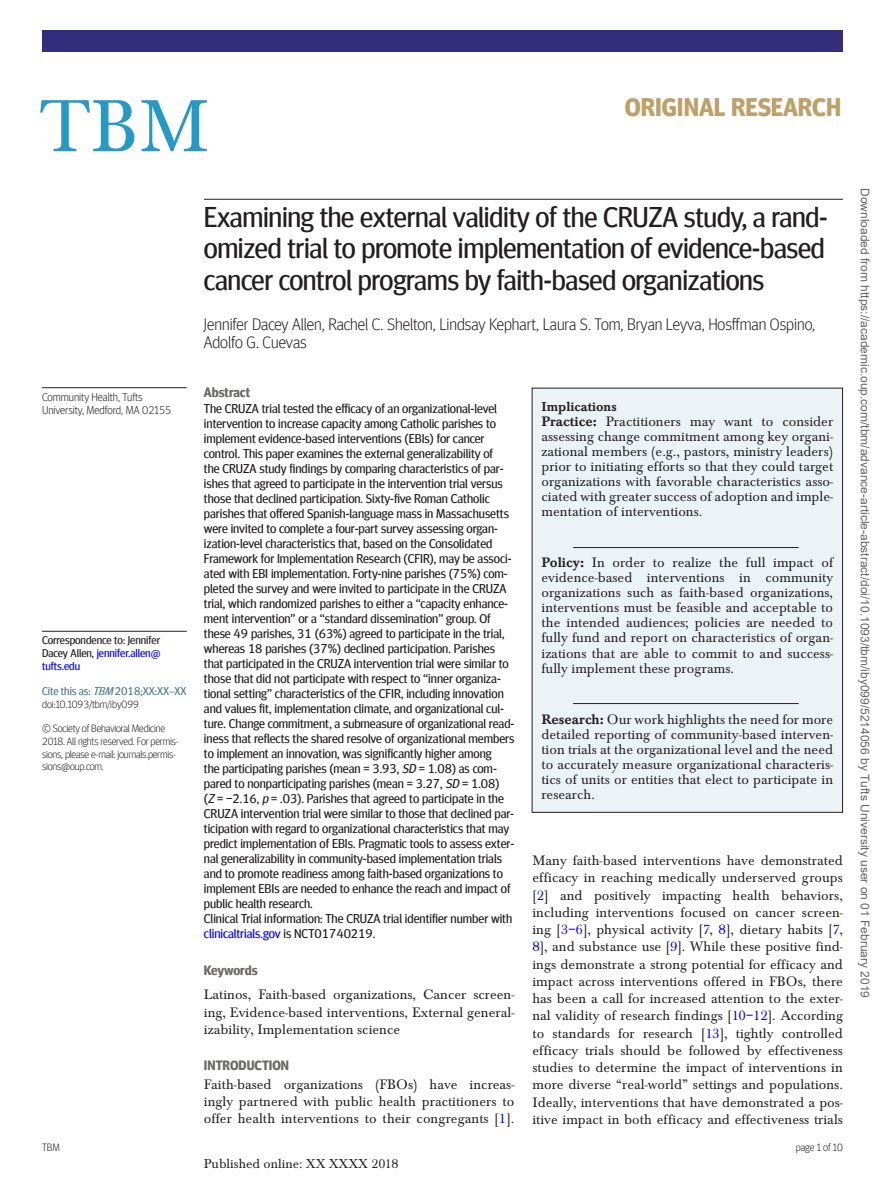
<style>
.page{position:relative;width:894px;height:1186px;background:#fff}
.page>*{position:absolute;margin:0;border:0;box-sizing:border-box;transform-origin:0 0}
.t1{font:76.5px "Baskerville EF";color:#269ac5}
.t2{font:28.5px/31.5px "Meta Headline Offc";letter-spacing:-.01em;color:#231f20;text-align:justify}
.t3{font:700 25.5px "Meta Headline Offc";color:#bca26a}
.t4{font:300 16.5px/18px "Meta Headline Offc";color:#231f20}
.t5{font:14.25px/17.2px "Baskerville EF";color:#231f20;text-align:justify}
.t6{font:700 13.5px "Meta Headline Offc";color:#6b6a68}
.t7{font:13.5px "Baskerville EF";color:#231f20}
.t8{font:500 13.5px "Baskerville EF";color:#231f20}
.t9{font:12.75px/15px "Meta Headline Offc";color:#231f20}
.t10{font:12px "Arial";color:#666}
.t11{font:11.25px/12.8px "Meta Headline Offc";color:#231f20;text-align:justify}
.t12{font:300 11.25px/12.8px "Meta Headline Offc";color:#231f20}
.t13{font:11.25px "Meta Headline Offc";color:#4f788a}
.t14{font:300 10.5px/12.8px "Meta Headline Offc";letter-spacing:-.015em;color:#231f20}
.s1{color:#00f}
.s2{font-style:italic}
.s3{font-weight:500}
</style>
<div class="page">
<div style="left:42px;top:30px;width:800px;height:21px;background:#332d7b"></div>
<hr style="left:204px;top:199px;width:638px;height:1px;background:#231f20">
<div style="left:532px;top:388px;width:310px;height:424px;background:#ebf3f6"></div>
<hr style="left:572px;top:547px;width:226px;height:1px;background:#231f20">
<hr style="left:572px;top:703px;width:226px;height:1px;background:#231f20">
<hr style="left:42px;top:387px;width:145px;height:1px;background:#231f20">
<hr style="left:42px;top:631px;width:145px;height:1px;background:#231f20">
<h1 class="t1" style="left:39px;top:84px;width:171px">TBM</h1>
<h3 class="t3" style="left:624px;top:92px;width:218px">ORIGINAL RESEARCH</h3>
<p class="t12" style="left:42px;top:390px;width:131px">Community Health, Tufts<br>University, Medford, MA 02155</p>
<p class="t11" style="left:42px;top:634px;width:120px">Correspondence to: Jennifer Dacey Allen, <span class="s1">jennifer.allen@ tufts.edu</span></p>
<p class="t13" style="left:42px;top:685px;width:146px">Cite this as: <span class="s2">TBM</span> 2018;XX:XX–XX</p>
<p class="t14" style="left:42px;top:698px;width:98px">doi:10.1093/tbm/iby099</p>
<p class="t14" style="left:42px;top:722px;width:138px">© Society of Behavioral Medicine<br>2018. All rights reserved. For permis&shy;sions, please e-mail: journals.permis&shy;sions@oup.com.</p>
<h2 class="t2" style="left:204px;top:202px;width:625px">Examining the external validity of the CRUZA study, a rand&shy;omized trial to promote implementation of evidence-based cancer control programs by faith-based organizations</h2>
<p class="t4" style="left:204px;top:315px;width:612px">Jennifer Dacey Allen, Rachel C. Shelton, Lindsay Kephart, Laura S. Tom, Bryan Leyva, Hosffman Ospino,<br>Adolfo G. Cuevas</p>
<p class="t6" style="left:204px;top:384px;width:48px">Abstract</p>
<p class="t9" style="left:204px;top:402px;width:312px">The CRUZA trial tested the efficacy of an organizational-level intervention to increase capacity among Catholic parishes to implement evidence-based interventions (EBIs) for cancer control. This paper examines the external generalizability of<br>the CRUZA study findings by comparing characteristics of par&shy;ishes that agreed to participate in the intervention trial versus those that declined participation. Sixty-five Roman Catholic parishes that offered Spanish-language mass in Massachusetts were invited to complete a four-part survey assessing organ&shy;ization-level characteristics that, based on the Consolidated Framework for Implementation Research (CFIR), may be associ&shy;ated with EBI implementation. Forty-nine parishes (75%) com&shy;pleted the survey and were invited to participate in the CRUZA trial, which randomized parishes to either a “capacity enhance&shy;ment intervention” or a “standard dissemination” group. Of these 49 parishes, 31 (63%) agreed to participate in the trial, whereas 18 parishes (37%) declined participation. Parishes that participated in the CRUZA intervention trial were similar to those that did not participate with respect to “inner organiza&shy;tional setting” characteristics of the CFIR, including innovation and values fit, implementation climate, and organizational cul&shy;ture. Change commitment, a submeasure of organizational read&shy;iness that reflects the shared resolve of organizational members to implement an innovation, was significantly higher among<br>the participating parishes (mean = 3.93, <span class="s2">SD</span>= 1.08) as com&shy;pared to nonparticipating parishes (mean = 3.27, <span class="s2">SD</span>= 1.08) (<span class="s2">Z</span>= −2.16, <span class="s2">p</span>= .03). Parishes that agreed to participate in the CRUZA intervention trial were similar to those that declined par&shy;ticipation with regard to organizational characteristics that may predict implementation of EBIs. Pragmatic tools to assess exter&shy;nal generalizability in community-based implementation trials and to promote readiness among faith-based organizations to implement EBIs are needed to enhance the reach and impact of public health research.<br>Clinical Trial information: The CRUZA trial identifier number with <span class="s1">clinicaltrials.gov</span> is NCT01740219.</p>
<p class="t6" style="left:204px;top:962px;width:55px">Keywords</p>
<p class="t5" style="left:204px;top:986px;width:312px">Latinos, Faith-based organizations, Cancer screen&shy;ing, Evidence-based interventions, External general&shy;izability, Implementation science</p>
<p class="t6" style="left:204px;top:1057px;width:87px">INTRODUCTION</p>
<p class="t5" style="left:204px;top:1075px;width:312px">Faith-based organizations (FBOs) have increas&shy;ingly partnered with public health practitioners to offer health interventions to their congregants [<span class="s1">1</span>].</p>
<p class="t8" style="left:541px;top:399px;width:77px">Implications</p>
<p class="t5" style="left:541px;top:415px;width:293px;line-height:15px"><span class="s3">Practice:</span> Practitioners may want to consider assessing change commitment among key organi&shy;zational members (e.g., pastors, ministry leaders) prior to initiating efforts so that they could target organizations with favorable characteristics asso&shy;ciated with greater success of adoption and imple&shy;mentation of interventions.</p>
<p class="t5" style="left:541px;top:556px;width:293px;line-height:15px"><span class="s3">Policy:</span> In order to realize the full impact of evidence-based interventions in community organizations such as faith-based organizations, interventions must be feasible and acceptable to the intended audiences; policies are needed to fully fund and report on characteristics of organ&shy;izations that are able to commit to and success&shy;fully implement these programs.</p>
<p class="t5" style="left:541px;top:712px;width:293px;line-height:15px"><span class="s3">Research:</span> Our work highlights the need for more detailed reporting of community-based interven&shy;tion trials at the organizational level and the need to accurately measure organizational characteris&shy;tics of units or entities that elect to participate in research.</p>
<p class="t5" style="left:532px;top:852px;width:312px">Many faith-based interventions have demonstrated efficacy in reaching medically underserved groups [<span class="s1">2</span>] and positively impacting health behaviors, including interventions focused on cancer screen&shy;ing [<span class="s1">3–6</span>], physical activity [<span class="s1">7</span>, <span class="s1">8</span>], dietary habits [<span class="s1">7</span>, <span class="s1">8</span>], and substance use [<span class="s1">9</span>]. While these positive find&shy;ings demonstrate a strong potential for efficacy and impact across interventions offered in FBOs, there has been a call for increased attention to the exter&shy;nal validity of research findings [<span class="s1">10–12</span>]. According to standards for research [<span class="s1">13</span>], tightly controlled efficacy trials should be followed by effectiveness studies to determine the impact of interventions in more diverse “real-world” settings and populations.<br>Ideally, interventions that have demonstrated a pos&shy;itive impact in both efficacy and effectiveness trials</p>
<p class="t14" style="left:42px;top:1140px;width:19px">TBM</p>
<p class="t14" style="left:795px;top:1140px;width:49px">page 1 of 10</p>
<p class="t7" style="left:204px;top:1156px;width:196px">Published online: XX XXXX 2018</p>
<p class="t10" style="left:869px;top:188px;width:811px;rotate:90deg">Downloaded from https://academic.oup.com/tbm/advance-article-abstract/doi/10.1093/tbm/iby099/5214056 by Tufts University user on 01 February 2019</p>
</div>
